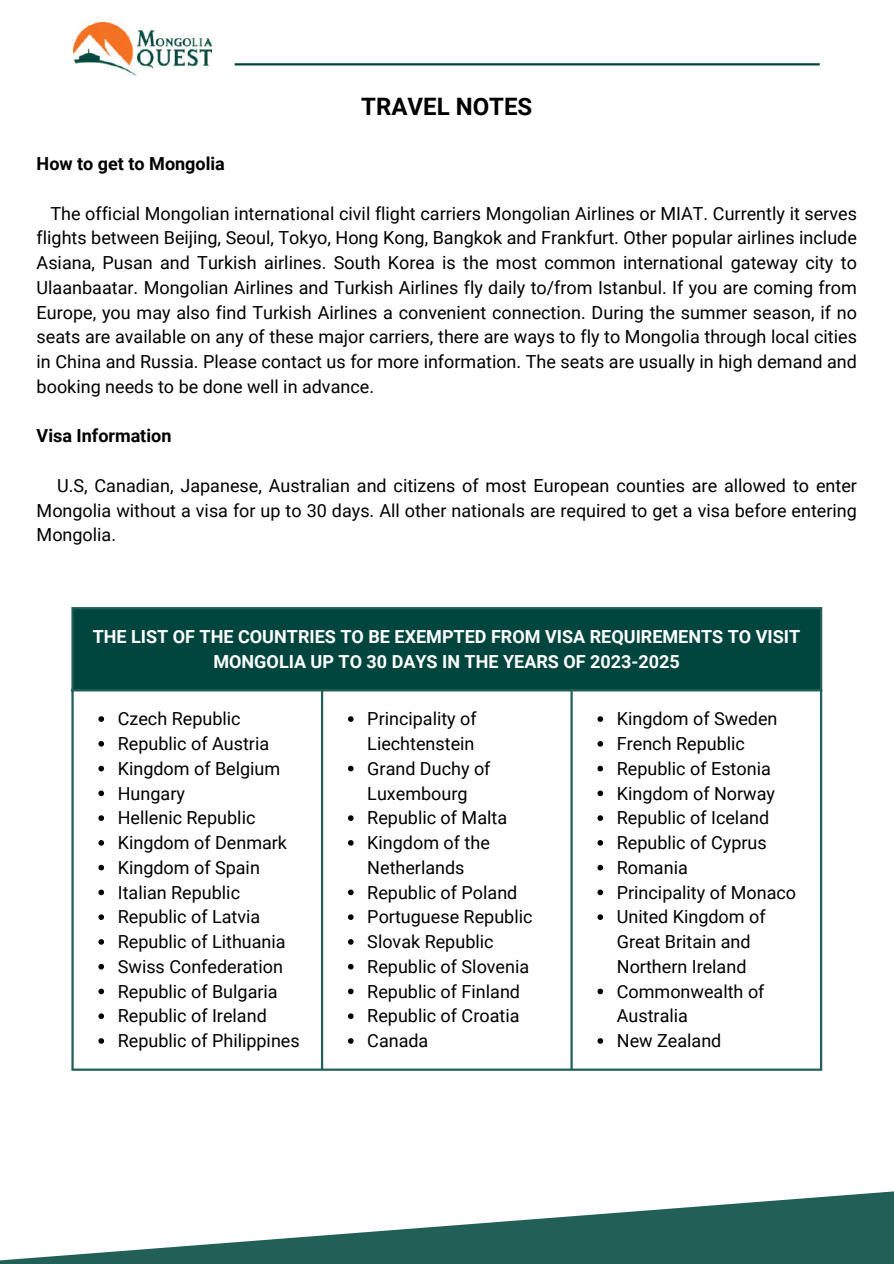
<style>
.page{position:relative;width:894px;height:1264px;background:#fff}
.page>*{position:absolute;margin:0;border:0;box-sizing:border-box;transform-origin:0 0}
.t1{font:700 24px "Roboto";color:#000}
.t2{font:18px/24.8px "Roboto";color:#000}
.t3{font:700 18px/24.8px "Roboto";color:#fff;text-align:center}
.t4{font:700 18px "Roboto";color:#000}
</style>
<div class="page">
<img style="left:74px;top:23px;width:137px;height:53px">
<hr style="left:234px;top:63px;width:585px;height:2px;background:#00453e">
<svg style="left:0;top:1191px;width:893px;height:72px;fill:#226057"></svg>
<div style="left:72px;top:608px;width:749px;height:82px;background:#00453e"></div>
<svg style="left:74px;top:691px;width:745px;height:377px"></svg>
<svg style="left:98px;top:716px;width:6px;height:6px"></svg>
<svg style="left:98px;top:741px;width:6px;height:5px"></svg>
<svg style="left:98px;top:765px;width:6px;height:6px"></svg>
<svg style="left:98px;top:790px;width:6px;height:6px"></svg>
<svg style="left:98px;top:815px;width:6px;height:6px"></svg>
<svg style="left:98px;top:840px;width:6px;height:5px"></svg>
<svg style="left:98px;top:864px;width:6px;height:6px"></svg>
<svg style="left:98px;top:889px;width:6px;height:6px"></svg>
<svg style="left:98px;top:914px;width:6px;height:6px"></svg>
<svg style="left:98px;top:939px;width:6px;height:5px"></svg>
<svg style="left:98px;top:963px;width:6px;height:6px"></svg>
<svg style="left:98px;top:988px;width:6px;height:6px"></svg>
<svg style="left:98px;top:1013px;width:6px;height:6px"></svg>
<svg style="left:98px;top:1038px;width:6px;height:5px"></svg>
<svg style="left:348px;top:716px;width:5px;height:6px"></svg>
<svg style="left:348px;top:765px;width:5px;height:6px"></svg>
<svg style="left:348px;top:815px;width:5px;height:6px"></svg>
<svg style="left:348px;top:840px;width:5px;height:5px"></svg>
<svg style="left:348px;top:889px;width:5px;height:6px"></svg>
<svg style="left:348px;top:914px;width:5px;height:6px"></svg>
<svg style="left:348px;top:939px;width:5px;height:5px"></svg>
<svg style="left:348px;top:963px;width:5px;height:6px"></svg>
<svg style="left:348px;top:988px;width:5px;height:6px"></svg>
<svg style="left:348px;top:1013px;width:5px;height:6px"></svg>
<svg style="left:348px;top:1038px;width:5px;height:5px"></svg>
<svg style="left:597px;top:716px;width:6px;height:6px"></svg>
<svg style="left:597px;top:741px;width:6px;height:5px"></svg>
<svg style="left:597px;top:765px;width:6px;height:6px"></svg>
<svg style="left:597px;top:790px;width:6px;height:6px"></svg>
<svg style="left:597px;top:815px;width:6px;height:6px"></svg>
<svg style="left:597px;top:840px;width:6px;height:5px"></svg>
<svg style="left:597px;top:864px;width:6px;height:6px"></svg>
<svg style="left:597px;top:889px;width:6px;height:6px"></svg>
<svg style="left:597px;top:914px;width:6px;height:6px"></svg>
<svg style="left:597px;top:988px;width:6px;height:6px"></svg>
<svg style="left:597px;top:1038px;width:6px;height:5px"></svg>
<hr style="left:71px;top:609px;width:3px;height:459px;background:#226057">
<hr style="left:321px;top:691px;width:2px;height:377px;background:#226057">
<hr style="left:570px;top:691px;width:2px;height:377px;background:#226057">
<hr style="left:819px;top:609px;width:3px;height:459px;background:#226057">
<hr style="left:71px;top:607px;width:751px;height:2px;background:#226057">
<hr style="left:71px;top:689px;width:751px;height:2px;background:#226057">
<hr style="left:71px;top:1068px;width:751px;height:2px;background:#226057">
<h1 class="t1" style="left:361px;top:93px;width:173px">TRAVEL NOTES</h1>
<p class="t4" style="left:37px;top:153px;width:190px">How to get to Mongolia</p>
<p class="t2" style="left:37px;top:201px;width:821px;text-align:justify;text-indent:14px">The official Mongolian international civil flight carriers Mongolian Airlines or MIAT. Currently it serves flights between Beijing, Seoul, Tokyo, Hong Kong, Bangkok and Frankfurt. Other popular airlines include Asiana, Pusan and Turkish airlines. South Korea is the most common international gateway city to Ulaanbaatar. Mongolian Airlines and Turkish Airlines fly daily to/from Istanbul. If you are coming from Europe, you may also find Turkish Airlines a convenient connection. During the summer season, if no seats are available on any of these major carriers, there are ways to fly to Mongolia through local cities in China and Russia. Please contact us for more information. The seats are usually in high demand and booking needs to be done well in advance.</p>
<p class="t4" style="left:37px;top:426px;width:136px">Visa Information</p>
<p class="t2" style="left:37px;top:473px;width:821px;text-align:justify;text-indent:20px">U.S, Canadian, Japanese, Australian and citizens of most European counties are allowed to enter Mongolia without a visa for up to 30 days. All other nationals are required to get a visa before entering Mongolia.</p>
<p class="t3" style="left:93px;top:624px;width:708px">THE LIST OF THE COUNTRIES TO BE EXEMPTED FROM VISA REQUIREMENTS TO VISIT<br>MONGOLIA UP TO 30 DAYS IN THE YEARS OF 2023-2025</p>
<p class="t2" style="left:118px;top:706px;width:183px">Czech Republic<br>Republic of Austria<br>Kingdom of Belgium<br>Hungary<br>Hellenic Republic<br>Kingdom of Denmark<br>Kingdom of Spain<br>Italian Republic<br>Republic of Latvia<br>Republic of Lithuania<br>Swiss Confederation<br>Republic of Bulgaria<br>Republic of Ireland<br>Republic of Philippines</p>
<p class="t2" style="left:367px;top:706px;width:167px">Principality of<br>Liechtenstein<br>Grand Duchy of<br>Luxembourg<br>Republic of Malta<br>Kingdom of the<br>Netherlands<br>Republic of Poland<br>Portuguese Republic<br>Slovak Republic<br>Republic of Slovenia<br>Republic of Finland<br>Republic of Croatia<br>Canada</p>
<p class="t2" style="left:616px;top:706px;width:181px">Kingdom of Sweden<br>French Republic<br>Republic of Estonia<br>Kingdom of Norway<br>Republic of Iceland<br>Republic of Cyprus<br>Romania<br>Principality of Monaco<br>United Kingdom of<br>Great Britain and<br>Northern Ireland<br>Commonwealth of<br>Australia<br>New Zealand</p>
</div>
